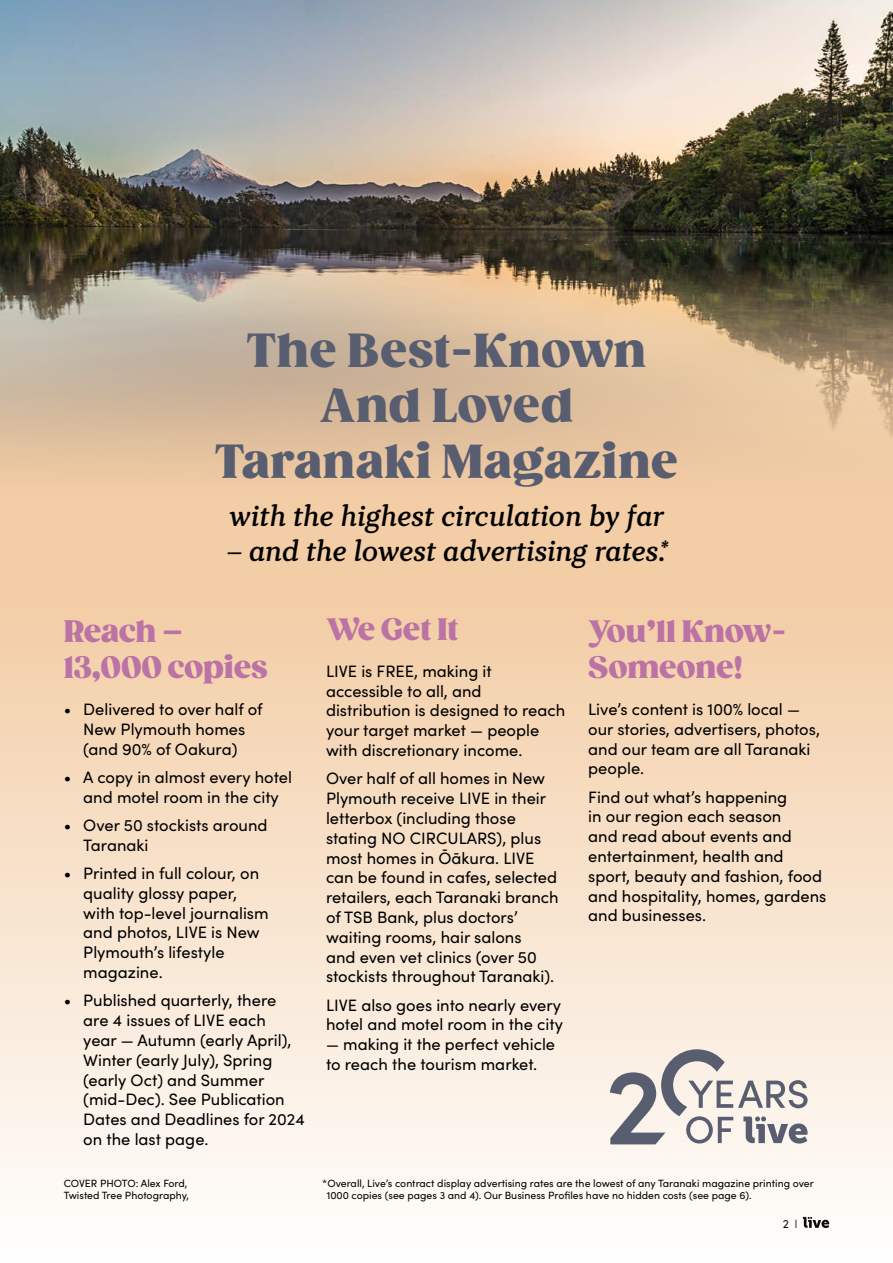
<style>
.page{position:relative;width:893px;height:1263px;background:#fff}
.page>*{position:absolute;margin:0;border:0;box-sizing:border-box;transform-origin:0 0}
.t1{font:800 46.2px/55.3px "Gazpacho";letter-spacing:.02em;color:#585d70;text-align:center}
.t2{font:800 30px/36px "Gazpacho";color:#bb72a4}
.t3{font:italic 600 28.8px "TT Tricks";color:#000}
.t4{font:16.5px/19.8px "Sofia Pro";color:#000}
.t5{font:12px "Sofia Pro";color:#000}
.t6{font:10.5px/12.6px "Sofia Pro";color:#000}
.s1{font-weight:300}
</style>
<div class="page">
<svg style="left:0;top:600px;width:893px;height:628px;background:#f8e4ce"></svg>
<img style="left:0;top:0;width:893px;height:600px">
<svg style="left:610px;top:1049px;width:198px;height:95px;background:#cac5c4"></svg>
<h1 class="t1" style="left:215px;top:323px;width:464px">The Best-Known<br>And Loved<br>Taranaki Magazine</h1>
<h3 class="t3" style="left:229px;top:498px;width:436px">with the highest circulation by far</h3>
<h3 class="t3" style="left:227px;top:533px;width:443px">– and the lowest advertising rates*.</h3>
<h2 class="t2" style="left:64px;top:614px;width:205px">Reach –<br>13,000 copies</h2>
<p class="t4" style="left:64px;top:698px;width:200px;text-align:center">• Delivered to over half of<br>New Plymouth homes (and 90% of Oakura)</p>
<p class="t4" style="left:64px;top:766px;width:230px;text-align:center">• A copy in almost every hotel and motel room in the city</p>
<p class="t4" style="left:83px;top:814px;width:186px;text-indent:-20px">• Over 50 stockists around<br>Taranaki</p>
<p class="t4" style="left:83px;top:862px;width:187px;text-indent:-20px">• Printed in full colour, on quality glossy paper, with top-level journalism and photos, LIVE is New<br>Plymouth’s lifestyle magazine.</p>
<p class="t4" style="left:83px;top:990px;width:223px;text-indent:-20px">• Published quarterly, there are 4 issues of LIVE each<br>year — Autumn (early April),<br>Winter (early July), Spring (early Oct) and Summer (mid-Dec). See Publication<br>Dates and Deadlines for 2024 on the last page.</p>
<p class="t6" style="left:64px;top:1176px;width:127px">COVER PHOTO: Alex Ford,<br>Twisted Tree Photography,</p>
<h2 class="t2" style="left:326px;top:612px;width:134px">We Get It</h2>
<p class="t4" style="left:326px;top:660px;width:241px">LIVE is FREE, making it accessible to all, and distribution is designed to reach your target market — people with discretionary income.</p>
<p class="t4" style="left:326px;top:768px;width:234px">Over half of all homes in New<br>Plymouth receive LIVE in their letterbox (including those stating NO CIRCULARS), plus most homes in Ōākura. LIVE can be found in cafes, selected retailers, each Taranaki branch of TSB Bank, plus doctors’ waiting rooms, hair salons<br>and even vet clinics (over 50 stockists throughout Taranaki).</p>
<p class="t4" style="left:326px;top:994px;width:238px">LIVE also goes into nearly every hotel and motel room in the city</p>
<p class="t4" style="left:326px;top:1034px;width:231px">— making it the perfect vehicle to reach the tourism market.</p>
<h2 class="t2" style="left:588px;top:614px;width:199px">You’ll Know-<br>Someone!</h2>
<p class="t4" style="left:588px;top:698px;width:233px">Live’s content is 100% local — our stories, advertisers, photos, and our team are all Taranaki people.</p>
<p class="t4" style="left:588px;top:786px;width:240px">Find out what’s happening<br>in our region each season<br>and read about events and entertainment, health and sport, beauty and fashion, food and hospitality, homes, gardens and businesses.</p>
<p class="t6" style="left:327px;top:1176px;width:489px;text-indent:-4px">*Overall, Live’s contract display advertising rates are the lowest of any Taranaki magazine printing over<br>1000 copies (see pages 3 and 4). Our Business Profiles have no hidden costs (see page 6).</p>
<p class="t5" style="left:783px;top:1215px;width:16px">2 <span class="s1">I</span></p>
</div>
